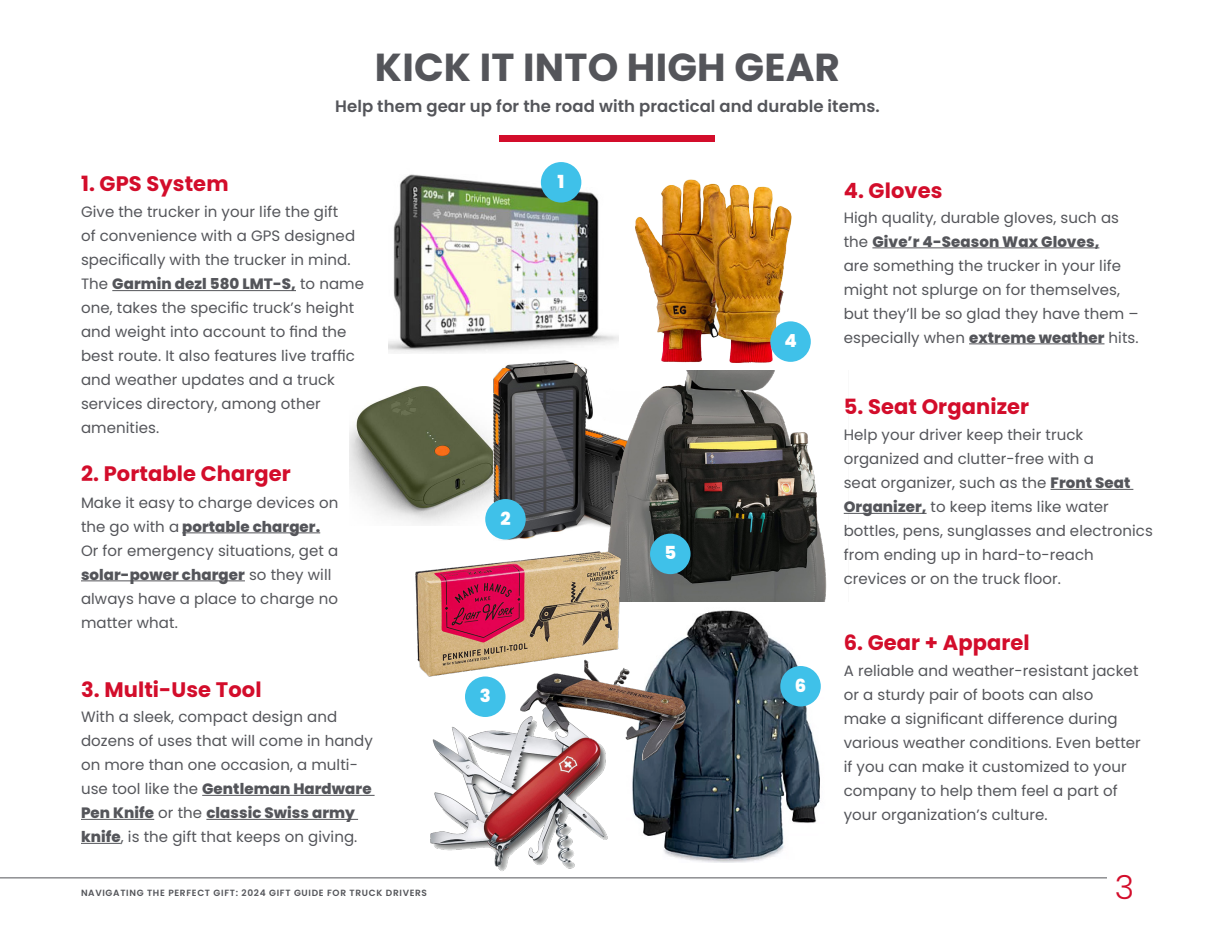
<style>
.page{position:relative;width:1215px;height:945px;background:#fff}
.page>*{position:absolute;margin:0;border:0;box-sizing:border-box;transform-origin:0 0}
.t1{font:700 39px "Poppins";letter-spacing:.005em;color:#54555a}
.t2{font:300 33px "Poppins";color:#d30d2b}
.t3{font:700 21px "Poppins";letter-spacing:.005em;color:#d30d2b}
.t4{font:800 18px "Poppins";color:#fff}
.t5{font:600 16.5px "Poppins";letter-spacing:.005em;color:#54555a}
.t6{font:15px/24px "Poppins";letter-spacing:.005em;color:#54555a}
.t7{font:600 9px "Poppins";letter-spacing:.075em;color:#54555a}
.s1{font-weight:800}
</style>
<div class="page">
<img style="left:430px;top:760px;width:178px;height:111px">
<hr style="left:0;top:878px;width:1107px;height:1px;background:#54555a">
<hr style="left:112px;top:290px;width:184px;height:1px;background:#54555a">
<hr style="left:182px;top:532px;width:138px;height:1px;background:#54555a">
<hr style="left:81px;top:580px;width:164px;height:1px;background:#54555a">
<hr style="left:872px;top:247px;width:227px;height:1px;background:#54555a">
<hr style="left:969px;top:343px;width:136px;height:1px;background:#54555a">
<hr style="left:202px;top:795px;width:173px;height:1px;background:#54555a">
<hr style="left:81px;top:819px;width:73px;height:1px;background:#54555a">
<hr style="left:206px;top:819px;width:152px;height:1px;background:#54555a">
<hr style="left:81px;top:843px;width:40px;height:1px;background:#54555a">
<hr style="left:1051px;top:489px;width:82px;height:1px;background:#54555a">
<hr style="left:844px;top:513px;width:83px;height:1px;background:#54555a">
<div style="left:500px;top:135px;width:216px;height:7px;background:#d30d2b"></div>
<img style="left:389px;top:169px;width:216px;height:184px">
<img style="left:350px;top:387px;width:144px;height:137px">
<img style="left:494px;top:360px;width:114px;height:180px">
<img style="left:605px;top:179px;width:206px;height:187px">
<img style="left:632px;top:610px;width:189px;height:253px">
<img style="left:608px;top:370px;width:240px;height:232px">
<img style="left:415px;top:551px;width:270px;height:209px">
<div style="left:780px;top:666px;width:41px;height:40px;background:#3fc1e9;border-radius:50%"></div>
<div style="left:650px;top:534px;width:41px;height:40px;background:#3fc1e9;border-radius:50%"></div>
<div style="left:485px;top:499px;width:41px;height:41px;background:#3fc1e9;border-radius:50%"></div>
<div style="left:465px;top:676px;width:41px;height:41px;background:#3fc1e9;border-radius:50%"></div>
<div style="left:541px;top:162px;width:40px;height:41px;background:#3fc1e9;border-radius:50%"></div>
<div style="left:770px;top:321px;width:41px;height:41px;background:#3fc1e9;border-radius:50%"></div>
<p class="t1" style="left:375px;top:45px;width:467px">KICK IT INTO HIGH GEAR</p>
<p class="t3" style="left:81px;top:171px;width:149px">1. GPS System</p>
<p class="t5" style="left:335px;top:96px;width:546px">Help them gear up for the road with practical and durable items.</p>
<p class="t4" style="left:558px;top:171px;width:8px">1</p>
<p class="t3" style="left:844px;top:178px;width:100px">4. Gloves</p>
<p class="t6" style="left:81px;top:200px;width:285px">Give the trucker in your life the gift<br>of convenience with a GPS designed specifically with the trucker in mind.<br>The <span class="s1">Garmin dezl 580 LMT-S,</span> to name one, takes the specific truck’s height and weight into account to find the best route. It also features live traffic and weather updates and a truck services directory, among other amenities.</p>
<p class="t3" style="left:81px;top:462px;width:211px">2. Portable Charger</p>
<p class="t6" style="left:81px;top:491px;width:259px">Make it easy to charge devices on the go with a <span class="s1">portable charger.<br></span>Or for emergency situations, get a <span class="s1">solar-power charger</span> so they will always have a place to charge no matter what.</p>
<p class="t3" style="left:81px;top:678px;width:182px">3. Multi-Use Tool</p>
<p class="t6" style="left:81px;top:705px;width:293px">With a sleek, compact design and dozens of uses that will come in handy on more than one occasion, a multi&shy;use tool like the <span class="s1">Gentleman Hardware Pen Knife</span> or the <span class="s1">classic Swiss army knife</span>, is the gift that keeps on giving.</p>
<p class="t7" style="left:81px;top:888px;width:348px">NAVIGATING THE PERFECT GIFT: 2024 GIFT GUIDE FOR TRUCK DRIVERS</p>
<p class="t4" style="left:500px;top:508px;width:12px">2</p>
<p class="t4" style="left:480px;top:685px;width:12px">3</p>
<p class="t4" style="left:664px;top:543px;width:13px">5</p>
<p class="t4" style="left:784px;top:330px;width:14px">4</p>
<p class="t4" style="left:795px;top:675px;width:13px">6</p>
<p class="t6" style="left:844px;top:206px;width:296px">High quality, durable gloves, such as the <span class="s1">Give’r 4-Season Wax Gloves,<br></span>are something the trucker in your life might not splurge on for themselves, but they’ll be so glad they have them – especially when <span class="s1">extreme weather</span> hits.</p>
<p class="t3" style="left:844px;top:394px;width:187px">5. Seat Organizer</p>
<p class="t6" style="left:844px;top:423px;width:311px">Help your driver keep their truck organized and clutter-free with a<br>seat organizer, such as the <span class="s1">Front Seat Organizer,</span> to keep items like water bottles, pens, sunglasses and electronics from ending up in hard-to-reach crevices or on the truck floor.</p>
<p class="t3" style="left:844px;top:630px;width:188px">6. Gear + Apparel</p>
<p class="t6" style="left:844px;top:659px;width:299px">A reliable and weather-resistant jacket or a sturdy pair of boots can also<br>make a significant difference during various weather conditions. Even better if you can make it customized to your company to help them feel a part of your organization’s culture.</p>
<p class="t2" style="left:1115px;top:868px;width:21px">3</p>
</div>
